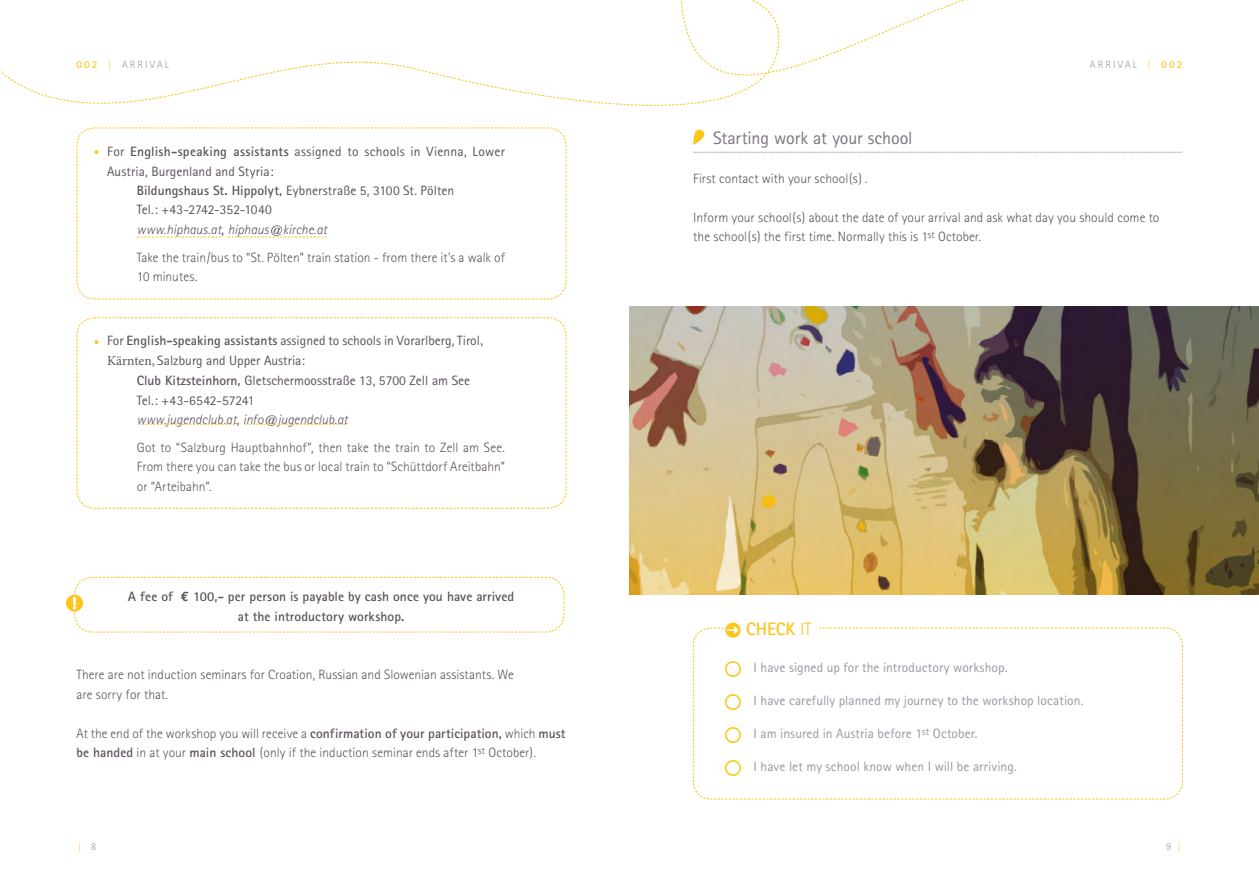
<style>
.page{position:relative;width:1259px;height:893px;background:#fff}
.page>*{position:absolute;margin:0;border:0;box-sizing:border-box;transform-origin:0 0}
.t1{font:18px "Rotis Sans Serif";letter-spacing:-.01em;color:#7c747e}
.t2{font:700 18px "Rotis Sans Serif";color:#fcc51d}
.t3{font:300 13.5px/19.5px "Rotis Sans Serif";letter-spacing:.005em;color:#5b525c}
.t4{font:13.5px/19.5px "Rotis Sans Serif";color:#5b525c}
.t5{font:13.5px "Rotis Sans Serif";letter-spacing:.005em;color:#9d96a0}
.t6{font:700 13.5px/19.5px "Rotis Sans Serif";letter-spacing:.005em;color:#5b525c;text-align:center}
.t7{font:italic 300 13.5px "Rotis Sans Serif";color:#5b525c}
.t8{font:300 10.5px "Rotis Sans Serif";letter-spacing:.2em;color:#9d96a0}
.s1{font-weight:700;color:#fcc51d}
.s2{color:#fcc51d}
.s3{font-weight:300;font-size:10.5px;color:#fcc51d}
.s4{font-weight:700}
.s5{font-weight:400;font-style:normal}
.s6{font-family:"Minion Pro"}
.s7{font-family:"Minion Pro";font-size:15px}
.s8{font-style:italic}
.s9{font-weight:400}
.s10{font-family:"Euro Mono"}
.s11{font-weight:300}
</style>
<div class="page">
<img style="left:629px;top:306px;width:630px;height:288px">
<div style="left:66px;top:595px;width:17px;height:17px;background:#fcc51d;border-radius:50%"></div>
<svg style="left:73px;top:577px;width:492px;height:56px"></svg>
<svg style="left:76px;top:317px;width:491px;height:192px"></svg>
<svg style="left:0;top:71px;width:1182px;height:229px"></svg>
<svg style="left:680px;top:96px;width:436px;height:110px"></svg>
<svg style="left:1px;top:0;width:1116px;height:96px"></svg>
<svg style="left:692px;top:627px;width:491px;height:173px"></svg>
<p class="t8" style="left:77px;top:58px;width:94px"><span class="s1">002</span> <span class="s2">│</span> ARRIVAL</p>
<p class="t8" style="left:1090px;top:58px;width:94px">ARRIVAL <span class="s2">│</span> <span class="s1">002</span></p>
<p class="t4" style="left:94px;top:142px;width:412px"><span class="s3">•</span> For <span class="s4">English-speaking assistants</span> assigned to schools in Vienna, Lower</p>
<p class="t4" style="left:107px;top:161px;width:168px">Austria, Burgenland and Styria:</p>
<p class="t4" style="left:137px;top:181px;width:319px"><span class="s4">Bildungshaus St. Hippolyt,</span> Eybnerstraße 5, 3100 St. Pölten</p>
<p class="t4" style="left:137px;top:200px;width:137px">Tel.: +43-2742-352-1040</p>
<p class="t7" style="left:137px;top:222px;width:192px">www.hiphaus.at<span class="s5">,</span> hiphaus@kirche.at</p>
<p class="t3" style="left:137px;top:248px;width:369px">Take the train/bus to “St. Pölten” train station - from there it's a walk of<br>10 minutes.</p>
<p class="t4" style="left:107px;top:331px;width:377px;text-indent:-13px"><span class="s3">•</span> For <span class="s4">English-speaking assistants</span> assigned to schools in Vorarlberg, Tirol<span class="s6">,<br>Kärnten,</span> Salzburg and Upper Austria:</p>
<p class="t4" style="left:137px;top:369px;width:335px;line-height:20.7px"><span class="s4">Club Kitzsteinhorn,</span> Gletschermoos<span class="s7">st</span>raße 13, 5700 Zell am See<br>Tel.: +43-6542-57241</p>
<p class="t3" style="left:137px;top:406px;width:370px;line-height:27.6px"><span class="s8">www.jugendclub.at</span><span class="s9">,</span> <span class="s8">info@jugendclub.at<br></span>Got to “Salzburg Hauptbahnhof”, then take the train to Zell am See.</p>
<p class="t3" style="left:137px;top:457px;width:369px">From there you can take the bus or local train to “Schüttdorf Areitbahn” or “Arteibahn”.</p>
<p class="t6" style="left:128px;top:587px;width:388px">A fee of <span class="s10">€</span> 100,- per person is payable by cash once you have arrived at the introductory workshop.</p>
<p class="t3" style="left:77px;top:665px;width:439px">There are not induction seminars for Croation, Russian and Slowenian assistants. We are sorry for that.</p>
<p class="t3" style="left:77px;top:723px;width:490px">At the end of the workshop you will receive a <span class="s4">confirmation of your participation,</span> which <span class="s4">must be handed</span> in at your <span class="s4">main school</span> (only if the induction seminar ends after 1<sup>st</sup> October).</p>
<h1 class="t1" style="left:713px;top:127px;width:201px">Starting work at your school</h1>
<p class="t3" style="left:693px;top:168px;width:176px">First contact with your school(s) .</p>
<p class="t3" style="left:693px;top:207px;width:468px">Inform your school(s) about the date of your arrival and ask what day you should come to the school(s) the first time. Normally this is 1<sup>st</sup> October.</p>
<h1 class="t2" style="left:746px;top:618px;width:67px">CHECK <span class="s11">IT</span></h1>
<p class="t5" style="left:753px;top:659px;width:255px">I have signed up for the introductory workshop.</p>
<p class="t5" style="left:753px;top:692px;width:331px">I have carefully planned my journey to the workshop location.</p>
<p class="t5" style="left:753px;top:725px;width:225px">I am insured in Austria before 1<sup>st</sup> October.</p>
<p class="t5" style="left:753px;top:758px;width:265px">I have let my school know when I will be arriving.</p>
<p class="t8" style="left:77px;top:841px;width:21px"><span class="s2">│</span> 8</p>
<p class="t8" style="left:1166px;top:841px;width:18px">9 <span class="s2">│</span></p>
</div>
